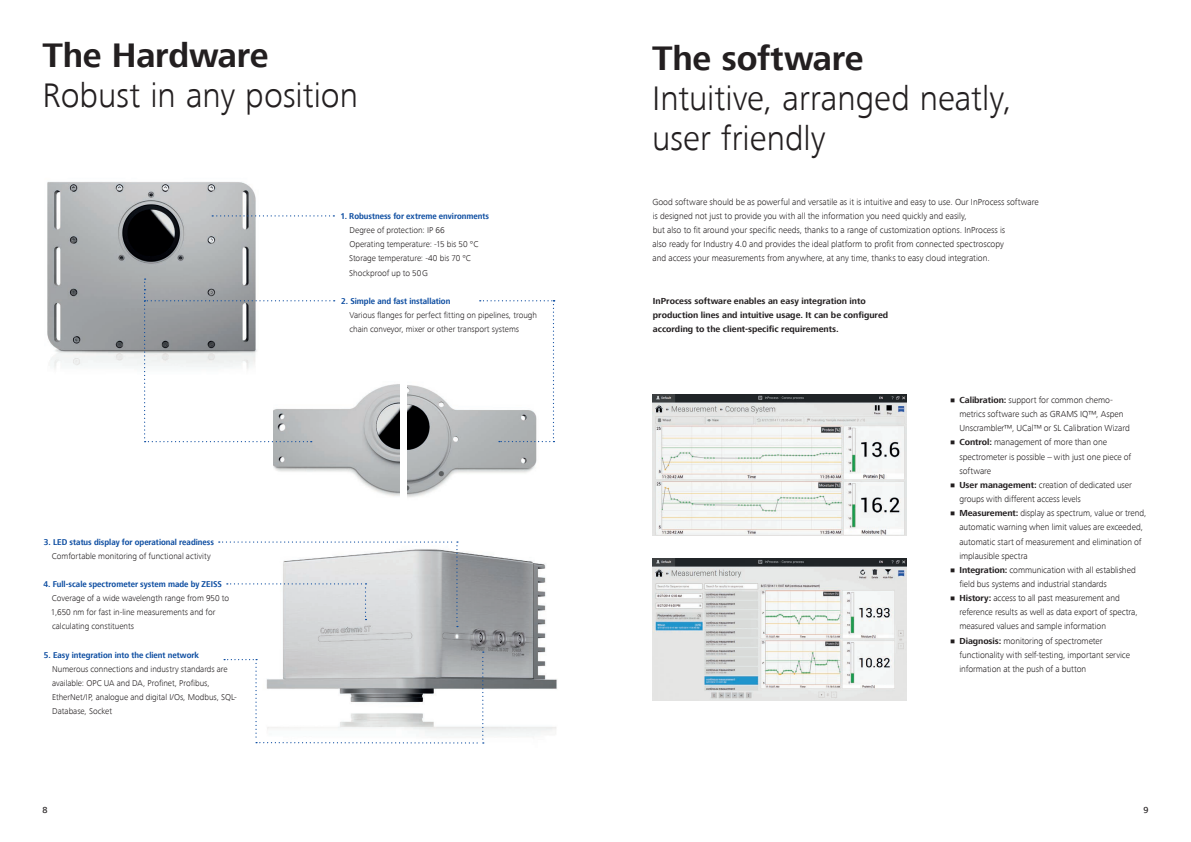
<style>
.page{position:relative;width:1191px;height:842px;background:#fff}
.page>*{position:absolute;margin:0;border:0;box-sizing:border-box;transform-origin:0 0}
.t1{font:300 35px/40px "ZEISS Frutiger Next W1 G";color:#231f20}
.t2{font:700 35px "ZEISS Frutiger Next W1 G";letter-spacing:-.01em;color:#231f20}
.Fließtext{font:300 9px/14.2px "ZEISS Frutiger Next W1 G";letter-spacing:-.005em;color:#231f20}
.Fließtext-2{font:700 9px/14.1px "ZEISS Frutiger Next W1 G";color:#231f20}
.t3{font:500 9px "ZEISS Frutiger Next W1 G";color:#231f20}
.Fließtext-3{font:300 8.7px/14.2px "ZEISS Frutiger Next W1 G";color:#231f20}
.t4{font:700 8.7px "ZEISS Frutiger Next W1 G";color:#0d4da1;scale:.92 1}
.s1{font-weight:700}
</style>
<div class="page">
<img style="left:283px;top:541px;width:274px;height:203px">
<img style="left:47px;top:181px;width:209px;height:187px">
<img style="left:408px;top:385px;width:147px;height:113px">
<img style="left:274px;top:384px;width:125px;height:112px">
<img style="left:653px;top:394px;width:253px;height:142px">
<img style="left:652px;top:559px;width:254px;height:141px">
<svg style="left:212px;top:215px;width:122px;height:2px"></svg>
<svg style="left:480px;top:300px;width:75px;height:142px"></svg>
<svg style="left:144px;top:278px;width:191px;height:164px"></svg>
<svg style="left:224px;top:651px;width:260px;height:93px"></svg>
<svg style="left:219px;top:541px;width:239px;height:86px"></svg>
<h1 class="t2" style="left:43px;top:36px;width:227px">The Hardware</h1>
<h1 class="t1" style="left:43px;top:76px;width:317px">Robust in any position</h1>
<h4 class="t4" style="left:44px;top:537px;width:186px">3. LED status display for operational readiness</h4>
<p class="Fließtext-3" style="left:52px;top:549px;width:160px">Comfortable monitoring of functional activity</p>
<h4 class="t4" style="left:43px;top:579px;width:195px">4. Full-scale spectrometer system made by ZEISS</h4>
<p class="Fließtext-3" style="left:51px;top:591px;width:180px">Coverage of a wide wavelength range from 950 to<br>1,650 nm for fast in-line measurements and for calculating constituents</p>
<h4 class="t4" style="left:44px;top:650px;width:170px">5. Easy integration into the client network</h4>
<p class="Fließtext-3" style="left:52px;top:662px;width:186px">Numerous connections and industry standards are available: OPC UA and DA, Profinet, Profibus, EtherNet/IP, analogue and digital I/Os, Modbus, SQL-Database, Socket</p>
<p class="t3" style="left:43px;top:805px;width:7px">8</p>
<h4 class="t4" style="left:340px;top:211px;width:163px">1. Robustness for extreme environments</h4>
<p class="Fließtext-3" style="left:349px;top:223px;width:131px">Degree of protection: IP 66<br>Operating temperature: -15 bis 50 °C<br>Storage temperature: -40 bis 70 °C<br>Shockproof up to 50G</p>
<h4 class="t4" style="left:341px;top:296px;width:120px">2. Simple and fast installation</h4>
<p class="Fließtext-3" style="left:349px;top:308px;width:189px">Various flanges for perfect fitting on pipelines, trough chain conveyor, mixer or other transport systems</p>
<h1 class="t2" style="left:652px;top:38px;width:213px">The software</h1>
<h1 class="t1" style="left:652px;top:78px;width:361px">Intuitive, arranged neatly, user friendly</h1>
<p class="Fließtext" style="left:652px;top:195px;width:388px">Good software should be as powerful and versatile as it is intuitive and easy to use. Our InProcess software is designed not just to provide you with all the information you need quickly and easily,</p>
<p class="Fließtext" style="left:652px;top:223px;width:354px">but also to fit around your specific needs, thanks to a range of customization options. InProcess is</p>
<p class="Fließtext" style="left:652px;top:237px;width:353px">also ready for Industry 4.0 and provides the ideal platform to profit from connected spectroscopy</p>
<p class="Fließtext" style="left:652px;top:251px;width:339px">and access your measurements from anywhere, at any time, thanks to easy cloud integration.</p>
<p class="Fließtext-2" style="left:653px;top:294px;width:237px">InProcess software enables an easy integration into production lines and intuitive usage. It can be configured according to the client-specific requirements.</p>
<p class="Fließtext" style="left:959px;top:393px;width:172px;text-indent:-9px">• <span class="s1">Calibration:</span> support for common chemo&shy;metrics software such as GRAMS IQ™, Aspen<br>Unscrambler™, UCal™ or SL Calibration Wizard</p>
<p class="Fließtext" style="left:959px;top:435px;width:173px;text-indent:-9px">• <span class="s1">Control:</span> management of more than one spectrometer is possible – with just one piece of software</p>
<p class="Fließtext" style="left:959px;top:478px;width:174px;text-indent:-9px">• <span class="s1">User management:</span> creation of dedicated user groups with different access levels</p>
<p class="Fließtext" style="left:959px;top:506px;width:189px;text-indent:-9px">• <span class="s1">Measurement:</span> display as spectrum, value or trend, automatic warning when limit values are exceeded, automatic start of measurement and elimination of implausible spectra</p>
<p class="Fließtext" style="left:959px;top:563px;width:178px;text-indent:-9px">• <span class="s1">Integration:</span> communication with all established field bus systems and industrial standards</p>
<p class="Fließtext" style="left:959px;top:591px;width:180px;text-indent:-9px">• <span class="s1">History:</span> access to all past measurement and reference results as well as data export of spectra, measured values and sample information</p>
<p class="Fließtext" style="left:959px;top:633px;width:172px;text-indent:-9px">• <span class="s1">Diagnosis:</span> monitoring of spectrometer functionality with self-testing, important service information at the push of a button</p>
<p class="t3" style="left:1143px;top:805px;width:7px">9</p>
</div>
